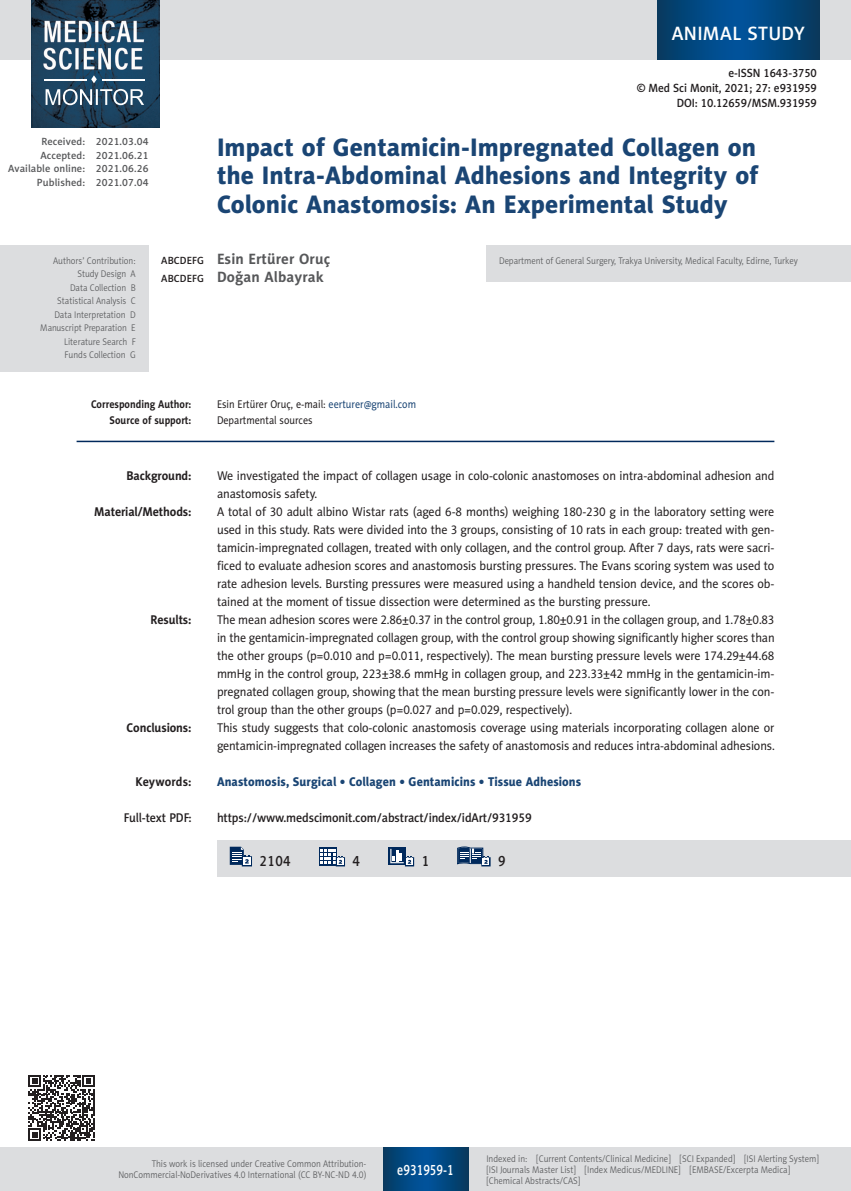
<style>
.page{position:relative;width:851px;height:1191px;background:#fff}
.page>*{position:absolute;margin:0;border:0;box-sizing:border-box;transform-origin:0 0}
.MSM_Tytul{font:25.5px/28.5px "Naomi Sans EFN Heavy";color:#1a4574;text-align:justify}
.t1{font:19.5px "Naomi Sans EFN Medium";letter-spacing:.015em;color:#fff}
.MSM_Autorzy{font:700 15px "Naomi Sans EFN";letter-spacing:.01em;color:#57585a}
.MSM_e-PAGINA{font:15px "Naomi Sans EFN Medium";color:#fff;scale:.8 1}
.MSM_dane{font:15px "Naomi Sans EFN Medium";color:#231f20;scale:.9 1}
.MSM_Summary_body{font:12.75px/18px "Naomi Sans EFN";letter-spacing:-.01em;color:#231f20;scale:.95 1}
.MSM_Summary_body-2{font:12.75px/18px "Naomi Sans EFN";letter-spacing:-.01em;color:#231f20;text-align:justify;scale:.94 1}
.MSM_full_text_pdf{font:12.75px "Naomi Sans EFN Medium";letter-spacing:-.01em;color:#231f20;scale:.95 1}
.MSM_keywords{font:12.75px "Naomi Sans EFN Heavy";letter-spacing:.005em;color:#1a4574;scale:.95 1}
.MSM_Summary_body-3{font:700 12.75px "Naomi Sans EFN";letter-spacing:-.01em;color:#231f20;scale:.95 1}
.MSM_keywords-2{font:700 12.75px "Naomi Sans EFN";letter-spacing:.005em;color:#231f20;scale:.95 1}
.MSM_Summary_body-4{font:700 12.75px "Naomi Sans EFN";letter-spacing:-.01em;color:#231f20;scale:.94 1}
.MSM_full_text_pdf-2{font:12px "Naomi Sans EFN Medium";letter-spacing:-.01em;color:#231f20;scale:.95 1}
.MSM_Adres{font:11.25px "Naomi Sans EFN";color:#231f20;scale:.9 1}
.MSM_Adres-2{font:700 11.25px "Naomi Sans EFN";color:#231f20;scale:.9 1}
.MSM_Support{font:11.25px "Naomi Sans EFN";color:#231f20;scale:.9 1}
.MSM_Support-2{font:700 11.25px "Naomi Sans EFN";color:#231f20;scale:.9 1}
.t2{font:10.5px "Naomi Sans EFN Medium";letter-spacing:.01em;color:#57585a}
.MSM_Afiliacja{font:9.75px/11.2px "Naomi Sans EFN Light";color:#57585a;scale:.9 1}
.s1{font-family:"Naomi Sans EFN Medium";font-weight:400;font-size:10.5px;color:#231f20}
.s2{color:#1a4574}
</style>
<div class="page">
<div style="left:217px;top:840px;width:633px;height:36px;background:#dcdddf"></div>
<svg style="left:230px;top:846px;width:22px;height:20px"></svg>
<div style="left:319px;top:847px;width:17px;height:18px;background:#00295c"></div>
<svg style="left:320px;top:848px;width:25px;height:18px"></svg>
<div style="left:388px;top:847px;width:18px;height:18px;background:#00295c"></div>
<svg style="left:390px;top:849px;width:24px;height:17px"></svg>
<svg style="left:457px;top:846px;width:33px;height:20px"></svg>
<hr style="left:77px;top:441px;width:697px;height:1px;background:#00295c">
<div style="left:0;top:246px;width:148px;height:126px;background:#dcdddf"></div>
<div style="left:486px;top:246px;width:364px;height:36px;background:#dcdddf"></div>
<svg style="left:28px;top:1075px;width:67px;height:66px"></svg>
<div style="left:0;top:1148px;width:850px;height:43px;background:#dcdddf"></div>
<svg style="left:383px;top:1147px;width:85px;height:43px;background:#02477e"></svg>
<div style="left:0;top:0;width:850px;height:60px;background:#dcdddf"></div>
<img style="left:32px;top:0;width:127px;height:128px">
<img style="left:45px;top:79px;width:41px;height:1px">
<img style="left:103px;top:79px;width:41px;height:1px">
<svg style="left:91px;top:75px;width:6px;height:8px"></svg>
<img style="left:46px;top:89px;width:98px;height:16px">
<svg style="left:657px;top:0;width:162px;height:60px;background:#02477e"></svg>
<h2 class="t1" style="left:671px;top:22px;width:134px">ANIMAL STUDY</h2>
<p class="t2" style="left:41px;top:136px;width:109px">Received: 2021.03.04</p>
<p class="t2" style="left:40px;top:149px;width:110px">Accepted: 2021.06.21</p>
<p class="t2" style="left:8px;top:163px;width:142px">Available online: 2021.06.26</p>
<p class="t2" style="left:37px;top:176px;width:113px">Published: 2021.07.04</p>
<p class="MSM_Afiliacja" style="left:53px;top:255px;width:93px">Authors’ Contribution:</p>
<p class="MSM_Afiliacja" style="left:77px;top:268px;width:66px">Study Design A</p>
<p class="MSM_Afiliacja" style="left:70px;top:282px;width:74px">Data Collection B</p>
<p class="MSM_Afiliacja" style="left:57px;top:295px;width:89px">Statistical Analysis C</p>
<p class="MSM_Afiliacja" style="left:54px;top:309px;width:92px">Data Interpretation D</p>
<p class="MSM_Afiliacja" style="left:40px;top:322px;width:107px">Manuscript Preparation E</p>
<p class="MSM_Afiliacja" style="left:64px;top:336px;width:81px">Literature Search F</p>
<p class="MSM_Afiliacja" style="left:65px;top:349px;width:80px">Funds Collection G</p>
<p class="MSM_full_text_pdf-2" style="left:728px;top:66px;width:95px">e-ISSN 1643-3750</p>
<p class="MSM_full_text_pdf-2" style="left:636px;top:81px;width:191px">© Med Sci Monit, 2021; 27: e931959</p>
<p class="MSM_full_text_pdf-2" style="left:676px;top:96px;width:149px">DOI: 10.12659/MSM.931959</p>
<p class="MSM_Tytul" style="left:217px;top:132px;width:542px">Impact of Gentamicin-Impregnated Collagen on the Intra-Abdominal Adhesions and Integrity of Colonic Anastomosis: An Experimental Study</p>
<p class="MSM_Autorzy" style="left:161px;top:250px;width:170px"><span class="s1">ABCDEFG</span> Esin Ertürer Oruç</p>
<p class="MSM_Autorzy" style="left:161px;top:268px;width:164px"><span class="s1">ABCDEFG</span> Doğan Albayrak</p>
<p class="MSM_Afiliacja" style="left:499px;top:255px;width:333px">Department of General Surgery, Trakya University, Medical Faculty, Edirne, Turkey</p>
<p class="MSM_Adres-2" style="left:91px;top:397px;width:113px">Corresponding Author:</p>
<p class="MSM_Adres" style="left:217px;top:397px;width:223px">Esin Ertürer Oruç, e-mail: <span class="s2">eerturer@gmail.com</span></p>
<p class="MSM_Support-2" style="left:110px;top:413px;width:92px">Source of support:</p>
<p class="MSM_Support" style="left:217px;top:413px;width:108px">Departmental sources</p>
<p class="MSM_Summary_body-3" style="left:126px;top:468px;width:70px">Background:</p>
<p class="MSM_Summary_body" style="left:217px;top:467px;width:588px">We investigated the impact of collagen usage in colo-colonic anastomoses on intra-abdominal adhesion and anastomosis safety.</p>
<p class="MSM_Summary_body-3" style="left:94px;top:504px;width:104px">Material/Methods:</p>
<p class="MSM_Summary_body" style="left:217px;top:503px;width:588px;text-align:justify">A total of 30 adult albino Wistar rats (aged 6-8 months) weighing 180-230 g in the laboratory setting were used in this study. Rats were divided into the 3 groups, consisting of 10 rats in each group: treated with gen&shy;tamicin-impregnated collagen, treated with only collagen, and the control group. After 7 days, rats were sacri&shy;ficed to evaluate adhesion scores and anastomosis bursting pressures. The Evans scoring system was used to rate adhesion levels. Bursting pressures were measured using a handheld tension device, and the scores ob&shy;tained at the moment of tissue dissection were determined as the bursting pressure.</p>
<p class="MSM_Summary_body-4" style="left:150px;top:612px;width:45px">Results:</p>
<p class="MSM_Summary_body-2" style="left:217px;top:611px;width:594px">The mean adhesion scores were 2.86±0.37 in the control group, 1.80±0.91 in the collagen group, and 1.78±0.83 in the gentamicin-impregnated collagen group, with the control group showing significantly higher scores than the other groups (p=0.010 and p=0.011, respectively). The mean bursting pressure levels were 174.29±44.68 mmHg in the control group, 223±38.6 mmHg in collagen group, and 223.33±42 mmHg in the gentamicin-im&shy;pregnated collagen group, showing that the mean bursting pressure levels were significantly lower in the con&shy;trol group than the other groups (p=0.027 and p=0.029, respectively).</p>
<p class="MSM_Summary_body-3" style="left:127px;top:720px;width:70px">Conclusions:</p>
<p class="MSM_Summary_body" style="left:217px;top:719px;width:588px">This study suggests that colo-colonic anastomosis coverage using materials incorporating collagen alone or gentamicin-impregnated collagen increases the safety of anastomosis and reduces intra-abdominal adhesions.</p>
<p class="MSM_keywords-2" style="left:135px;top:774px;width:60px">Keywords:</p>
<p class="MSM_keywords" style="left:217px;top:774px;width:385px">Anastomosis, Surgical • Collagen • Gentamicins • Tissue Adhesions</p>
<p class="MSM_full_text_pdf" style="left:124px;top:810px;width:73px">Full-text PDF:</p>
<p class="MSM_full_text_pdf" style="left:217px;top:810px;width:333px">https://www.medscimonit.com/abstract/index/idArt/931959</p>
<p class="MSM_dane" style="left:259px;top:852px;width:36px">2104</p>
<p class="MSM_dane" style="left:352px;top:852px;width:10px">4</p>
<p class="MSM_dane" style="left:421px;top:852px;width:10px">1</p>
<p class="MSM_dane" style="left:498px;top:852px;width:10px">9</p>
<p class="MSM_Afiliacja" style="left:118px;top:1158px;width:277px;text-align:right">This work is licensed under Creative Common Attribution-<br>NonCommercial-NoDerivatives 4.0 International (CC BY-NC-ND 4.0)</p>
<p class="MSM_e-PAGINA" style="left:397px;top:1160px;width:72px">e931959-1</p>
<p class="MSM_Afiliacja" style="left:486px;top:1152px;width:371px">Indexed in: [Current Contents/Clinical Medicine] [SCI Expanded] [ISI Alerting System] [ISI Journals Master List] [Index Medicus/MEDLINE] [EMBASE/Excerpta Medica] [Chemical Abstracts/CAS]</p>
</div>
